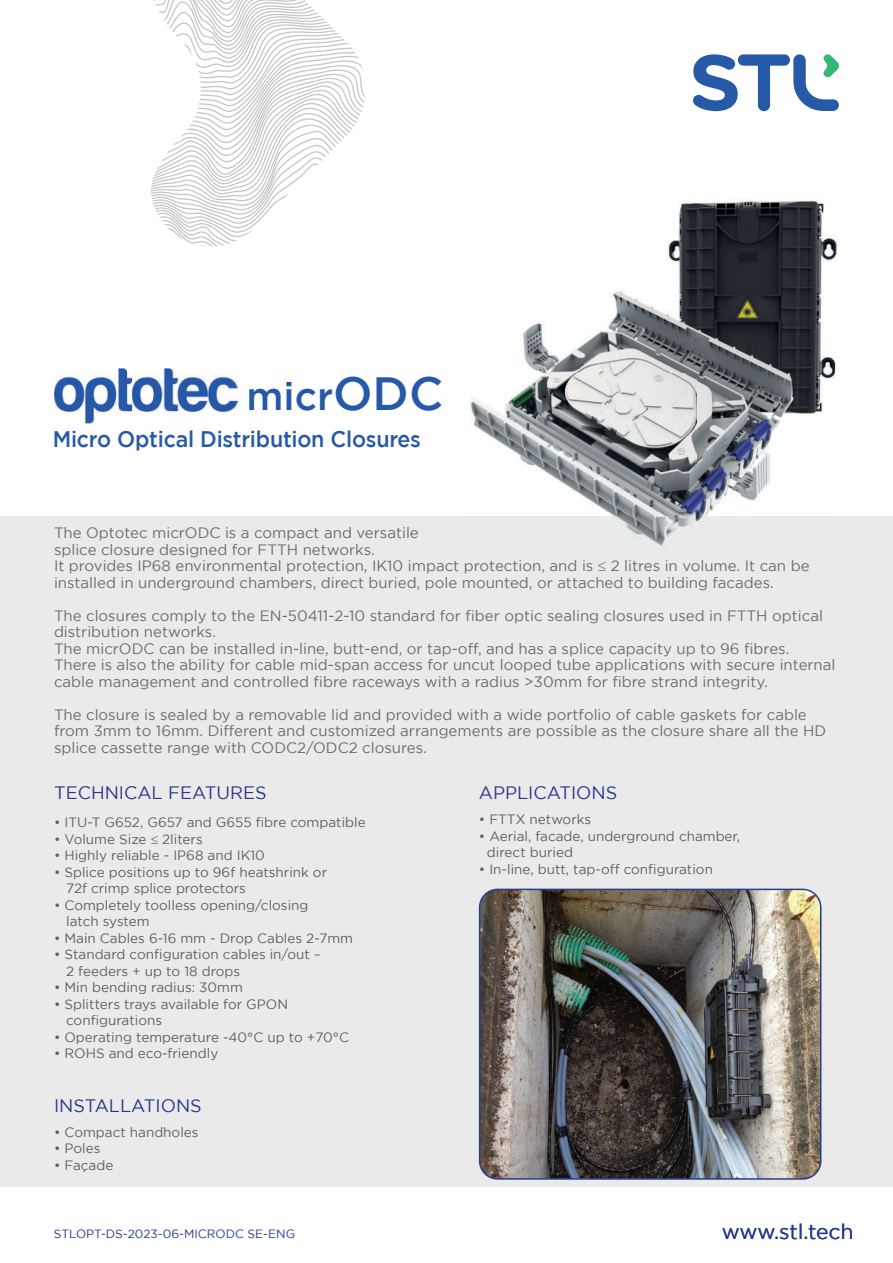
<style>
.page{position:relative;width:893px;height:1263px;background:#fff}
.page>*{position:absolute;margin:0;border:0;box-sizing:border-box;transform-origin:0 0}
.t1{font:500 39px "Gotham";color:#2659a8}
.t2{font:500 22.5px "Gotham";letter-spacing:-.01em;color:#2659a8;scale:.95 1}
.t3{font:21px "Gotham";letter-spacing:-.01em;color:#29388d}
.t4{font:18px "Gotham";color:#29388d}
.t5{font:15px/16.5px "Gotham";color:#6c6d70}
.t6{font:13.5px/16.5px "Gotham";color:#5f6261}
.t7{font:12px "Gotham";color:#29388d}
.s1{font-size:46.5px}
</style>
<div class="page">
<svg style="left:151px;top:0;width:214px;height:246px"></svg>
<svg style="left:693px;top:54px;width:146px;height:57px"></svg>
<img style="left:54px;top:368px;width:185px;height:56px">
<div style="left:0;top:516px;width:893px;height:670px;background:#e9eae9"></div>
<img style="left:479px;top:889px;width:342px;height:291px">
<img style="left:470px;top:199px;width:369px;height:347px">
<h1 class="t1" style="left:247px;top:374px;width:198px">micr<span class="s1">ODC</span></h1>
<h2 class="t2" style="left:53px;top:426px;width:389px">Micro Optical Distribution Closures</h2>
<p class="t5" style="left:54px;top:524px;width:757px">The Optotec micrODC is a compact and versatile<br>splice closure designed for FTTH networks.<br>It provides IP68 environmental protection, IK10 impact protection, and is ≤ 2 litres in volume. It can be installed in underground chambers, direct buried, pole mounted, or attached to building facades.</p>
<p class="t5" style="left:54px;top:607px;width:783px">The closures comply to the EN-50411-2-10 standard for fiber optic sealing closures used in FTTH optical distribution networks.<br>The micrODC can be installed in-line, butt-end, or tap-off, and has a splice capacity up to 96 fibres.<br>There is also the ability for cable mid-span access for uncut looped tube applications with secure internal cable management and controlled fibre raceways with a radius &gt;30mm for fibre strand integrity.</p>
<p class="t5" style="left:54px;top:706px;width:774px">The closure is sealed by a removable lid and provided with a wide portfolio of cable gaskets for cable from 3mm to 16mm. Different and customized arrangements are possible as the closure share all the HD splice cassette range with CODC2/ODC2 closures.</p>
<p class="t4" style="left:54px;top:783px;width:214px">TECHNICAL FEATURES</p>
<p class="t6" style="left:54px;top:814px;width:313px">• ITU-T G652, G657 and G655 fibre compatible</p>
<p class="t6" style="left:54px;top:831px;width:150px">• Volume Size ≤ 2liters</p>
<p class="t6" style="left:54px;top:847px;width:212px">• Highly reliable - IP68 and IK10</p>
<p class="t6" style="left:66px;top:863px;width:263px;text-indent:-12px">• Splice positions up to 96f heatshrink or<br>72f crimp splice protectors</p>
<p class="t6" style="left:66px;top:896px;width:244px;text-indent:-12px">• Completely toolless opening/closing latch system</p>
<p class="t6" style="left:54px;top:929px;width:301px">• Main Cables 6-16 mm - Drop Cables 2-7mm</p>
<p class="t6" style="left:66px;top:946px;width:256px;text-indent:-12px">• Standard configuration cables in/out –<br>2 feeders + up to 18 drops</p>
<p class="t6" style="left:54px;top:979px;width:190px">• Min bending radius: 30mm</p>
<p class="t6" style="left:66px;top:995px;width:223px;text-indent:-12px">• Splitters trays available for GPON configurations</p>
<p class="t6" style="left:54px;top:1028px;width:297px">• Operating temperature -40°C up to +70°C</p>
<p class="t6" style="left:54px;top:1045px;width:166px">• ROHS and eco-friendly</p>
<p class="t4" style="left:54px;top:1096px;width:149px">INSTALLATIONS</p>
<p class="t6" style="left:54px;top:1124px;width:146px">• Compact handholes</p>
<p class="t6" style="left:54px;top:1140px;width:48px">• Poles</p>
<p class="t6" style="left:54px;top:1157px;width:61px">• Façade</p>
<p class="t7" style="left:54px;top:1227px;width:243px">STLOPT-DS-2023-06-MICRODC SE-ENG</p>
<p class="t4" style="left:479px;top:783px;width:140px">APPLICATIONS</p>
<p class="t6" style="left:479px;top:811px;width:114px">• FTTX networks</p>
<p class="t6" style="left:487px;top:827px;width:255px;text-indent:-8px">• Aerial, facade, underground chamber, direct buried</p>
<p class="t6" style="left:479px;top:860px;width:236px">• In-line, butt, tap-off configuration</p>
<h3 class="t3" style="left:722px;top:1220px;width:133px">www.stl.tech</h3>
</div>
